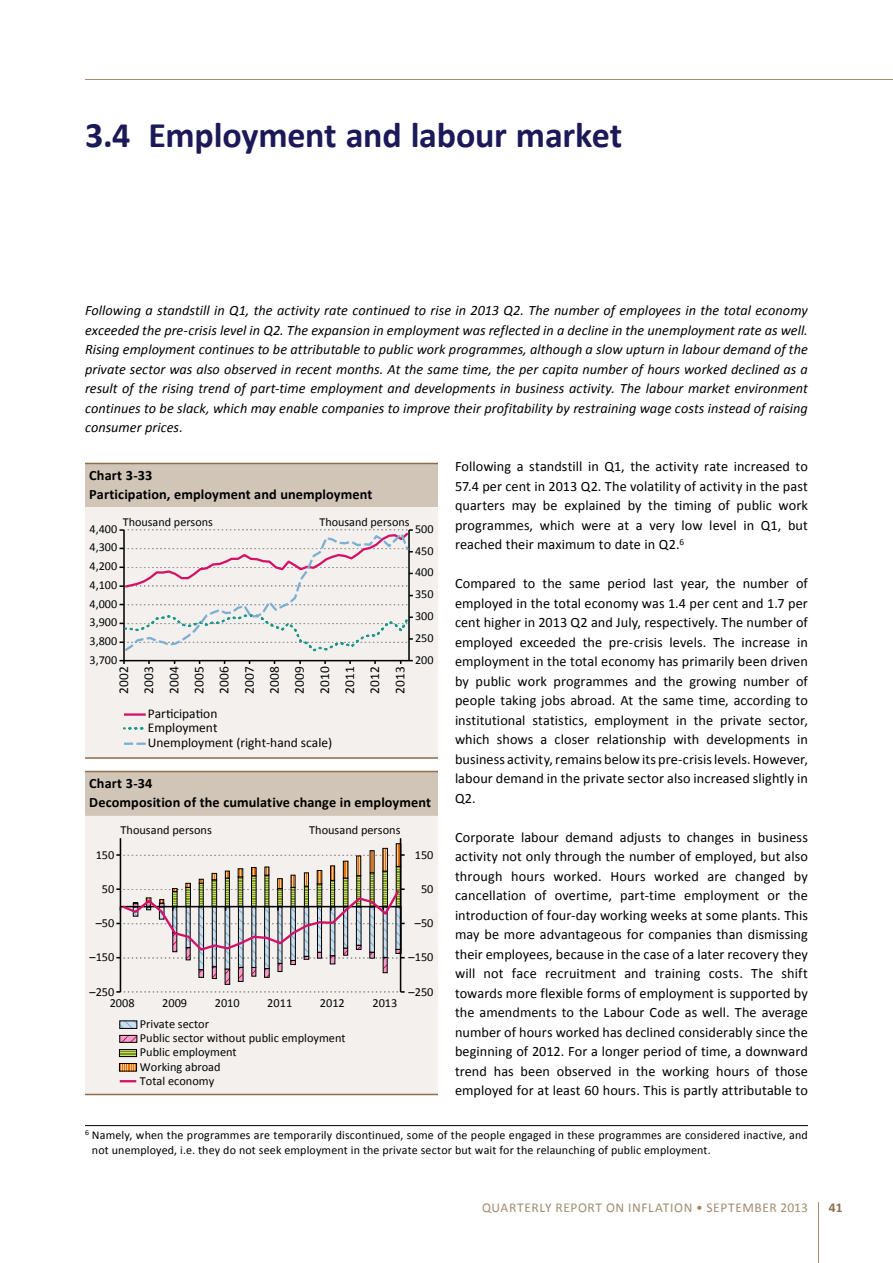
<style>
.page{position:relative;width:893px;height:1263px;background:#fff}
.page>*{position:absolute;margin:0;border:0;box-sizing:border-box;transform-origin:0 0}
.t1{font:700 36px "Calibri";letter-spacing:-.005em;color:#1b1958}
.t2{font:14.25px/19.5px "Calibri";letter-spacing:.005em;color:#000;text-align:justify}
.t3{font:italic 14.25px/19.5px "Calibri";letter-spacing:.005em;color:#000;text-align:justify}
.t4{font:700 14.25px/19.2px "Calibri";letter-spacing:.005em;color:#000}
.t5{font:13.5px/25px "Calibri";color:#030304;text-align:justify}
.t6{font:13.5px "Calibri";letter-spacing:.045em;color:#a28b6e}
.t7{font:700 13.5px "Calibri";color:#8b6e4a}
.t8{font:12.3px/14.2px "Calibri";color:#030304}
.t9{font:12.15px "Calibri";color:#030304}
.t10{font:12px/15px "Calibri";letter-spacing:.01em;color:#000}
</style>
<div class="page">
<hr style="left:818px;top:1202px;width:1px;height:61px;background:#a28b6e">
<hr style="left:85px;top:79px;width:808px;height:1px;background:#a28b6e">
<hr style="left:85px;top:1125px;width:723px;height:1px;background:#000">
<div style="left:85px;top:464px;width:353px;height:44px;background:#d1c5b7"></div>
<div style="left:85px;top:508px;width:353px;height:250px;background:#f3f0ed"></div>
<hr style="left:85px;top:463px;width:353px;height:1px;background:#8b6e4a">
<hr style="left:85px;top:757px;width:353px;height:2px;background:#8b6e4a">
<hr style="left:408px;top:530px;width:2px;height:131px;background:#000">
<hr style="left:123px;top:530px;width:2px;height:131px;background:#000">
<hr style="left:124px;top:660px;width:285px;height:1px;background:#000">
<svg style="left:120px;top:660px;width:5px;height:4px"></svg>
<svg style="left:120px;top:529px;width:293px;height:124px"></svg>
<hr style="left:124px;top:713px;width:22px;height:3px;background:#d51067">
<svg style="left:124px;top:727px;width:20px;height:2px"></svg>
<svg style="left:124px;top:742px;width:22px;height:3px"></svg>
<div style="left:85px;top:772px;width:353px;height:44px;background:#d1c5b7"></div>
<div style="left:85px;top:816px;width:353px;height:278px;background:#f3f0ed"></div>
<hr style="left:85px;top:771px;width:353px;height:1px;background:#8b6e4a">
<hr style="left:85px;top:1094px;width:353px;height:1px;background:#8b6e4a">
<hr style="left:400px;top:838px;width:1px;height:154px;background:#000">
<hr style="left:120px;top:838px;width:1px;height:154px;background:#000">
<svg style="left:116px;top:991px;width:289px;height:2px"></svg>
<svg style="left:116px;top:843px;width:289px;height:142px"></svg>
<svg style="left:121px;top:1022px;width:14px;height:5px"></svg>
<div style="left:119px;top:1020px;width:18px;height:9px;border:1px solid #000"></div>
<svg style="left:121px;top:1037px;width:14px;height:4px"></svg>
<div style="left:119px;top:1035px;width:18px;height:8px;border:1px solid #000"></div>
<svg style="left:121px;top:1051px;width:14px;height:4px"></svg>
<div style="left:119px;top:1049px;width:18px;height:8px;border:1px solid #000"></div>
<svg style="left:121px;top:1065px;width:14px;height:4px"></svg>
<div style="left:119px;top:1063px;width:18px;height:8px;border:1px solid #000"></div>
<svg style="left:120px;top:1080px;width:16px;height:2px"></svg>
<h1 class="t1" style="left:85px;top:112px;width:539px">3.4 Employment and labour market</h1>
<p class="t3" style="left:85px;top:300px;width:724px">Following a standstill in Q1, the activity rate continued to rise in 2013 Q2. The number of employees in the total economy exceeded the pre-crisis level in Q2. The expansion in employment was reflected in a decline in the unemployment rate as well.<br>Rising employment continues to be attributable to public work programmes, although a slow upturn in labour demand of the private sector was also observed in recent months. At the same time, the per capita number of hours worked declined as a result of the rising trend of part-time employment and developments in business activity. The labour market environment continues to be slack, which may enable companies to improve their profitability by restraining wage costs instead of raising consumer prices.</p>
<p class="t4" style="left:89px;top:466px;width:285px">Chart 3-33<br>Participation, employment and unemployment</p>
<p class="t9" style="left:123px;top:514px;width:92px">Thousand persons</p>
<p class="t9" style="left:319px;top:514px;width:92px">Thousand persons</p>
<p class="t9" style="left:415px;top:521px;width:20px">500</p>
<p class="t9" style="left:90px;top:521px;width:29px">4,400</p>
<p class="t9" style="left:90px;top:540px;width:29px">4,300</p>
<p class="t9" style="left:90px;top:558px;width:29px">4,200</p>
<p class="t9" style="left:90px;top:577px;width:29px">4,100</p>
<p class="t9" style="left:90px;top:596px;width:29px">4,000</p>
<p class="t9" style="left:90px;top:614px;width:29px">3,900</p>
<p class="t9" style="left:90px;top:633px;width:29px">3,800</p>
<p class="t9" style="left:90px;top:652px;width:29px">3,700</p>
<p class="t5" style="left:111px;top:694px;width:30px;rotate:-90deg">2002<br>2003<br>2004<br>2005<br>2006<br>2007<br>2008<br>2009<br>2010<br>2011<br>2012<br>2013</p>
<p class="t9" style="left:415px;top:543px;width:20px">450</p>
<p class="t9" style="left:415px;top:565px;width:20px">400</p>
<p class="t9" style="left:415px;top:586px;width:20px">350</p>
<p class="t9" style="left:415px;top:608px;width:20px">300</p>
<p class="t9" style="left:415px;top:630px;width:20px">250</p>
<p class="t9" style="left:415px;top:652px;width:20px">200</p>
<p class="t5" style="left:148px;top:706px;width:71px;line-height:14px">Participation<br>Employment</p>
<p class="t5" style="left:148px;top:730px;width:186px">Unemployment (right-hand scale)</p>
<p class="t4" style="left:89px;top:774px;width:343px">Chart 3-34<br>Decomposition of the cumulative change in employment</p>
<p class="t8" style="left:121px;top:823px;width:93px">Thousand persons</p>
<p class="t8" style="left:309px;top:823px;width:93px">Thousand persons</p>
<p class="t8" style="left:96px;top:847px;width:20px">150</p>
<p class="t8" style="left:415px;top:847px;width:20px">150</p>
<p class="t8" style="left:102px;top:882px;width:14px">50</p>
<p class="t8" style="left:421px;top:882px;width:14px">50</p>
<p class="t8" style="left:96px;top:916px;width:20px">–50</p>
<p class="t8" style="left:415px;top:916px;width:20px">–50</p>
<p class="t8" style="left:90px;top:950px;width:26px">–150</p>
<p class="t8" style="left:409px;top:950px;width:26px">–150</p>
<p class="t8" style="left:90px;top:984px;width:26px">–250</p>
<p class="t8" style="left:110px;top:996px;width:26px">2008</p>
<p class="t8" style="left:162px;top:996px;width:26px">2009</p>
<p class="t8" style="left:215px;top:996px;width:26px">2010</p>
<p class="t8" style="left:267px;top:996px;width:26px">2011</p>
<p class="t8" style="left:320px;top:996px;width:26px">2012</p>
<p class="t8" style="left:372px;top:996px;width:26px">2013</p>
<p class="t8" style="left:140px;top:1016px;width:207px">Private sector<br>Public sector without public employment<br>Public employment<br>Working abroad<br>Total economy</p>
<p class="t8" style="left:409px;top:984px;width:26px">–250</p>
<p class="t2" style="left:455px;top:457px;width:354px">Following a standstill in Q1, the activity rate increased to 57.4 per cent in 2013 Q2. The volatility of activity in the past quarters may be explained by the timing of public work programmes, which were at a very low level in Q1, but reached their maximum to date in Q2.<sup>6</sup></p>
<p class="t2" style="left:455px;top:574px;width:355px">Compared to the same period last year, the number of employed in the total economy was 1.4 per cent and 1.7 per cent higher in 2013 Q2 and July, respectively. The number of employed exceeded the pre-crisis levels. The increase in employment in the total economy has primarily been driven by public work programmes and the growing number of people taking jobs abroad. At the same time, according to institutional statistics, employment in the private sector, which shows a closer relationship with developments in business activity, remains below its pre-crisis levels. However, labour demand in the private sector also increased slightly in Q2.</p>
<p class="t2" style="left:455px;top:827px;width:354px">Corporate labour demand adjusts to changes in business activity not only through the number of employed, but also through hours worked. Hours worked are changed by cancellation of overtime, part-time employment or the introduction of four-day working weeks at some plants. This may be more advantageous for companies than dismissing their employees, because in the case of a later recovery they will not face recruitment and training costs. The shift towards more flexible forms of employment is supported by the amendments to the Labour Code as well. The average number of hours worked has declined considerably since the beginning of 2012. For a longer period of time, a downward trend has been observed in the working hours of those employed for at least 60 hours. This is partly attributable to</p>
<p class="t10" style="left:92px;top:1127px;width:717px;text-indent:-7px"><sup>6</sup> Namely, when the programmes are temporarily discontinued, some of the people engaged in these programmes are considered inactive, and not unemployed, i.e. they do not seek employment in the private sector but wait for the relaunching of public employment.</p>
<p class="t6" style="left:482px;top:1199px;width:327px">QUARTERLY REPORT ON INFLATION • SEPTEMBER 2013</p>
<p class="t7" style="left:829px;top:1199px;width:15px">41</p>
</div>
